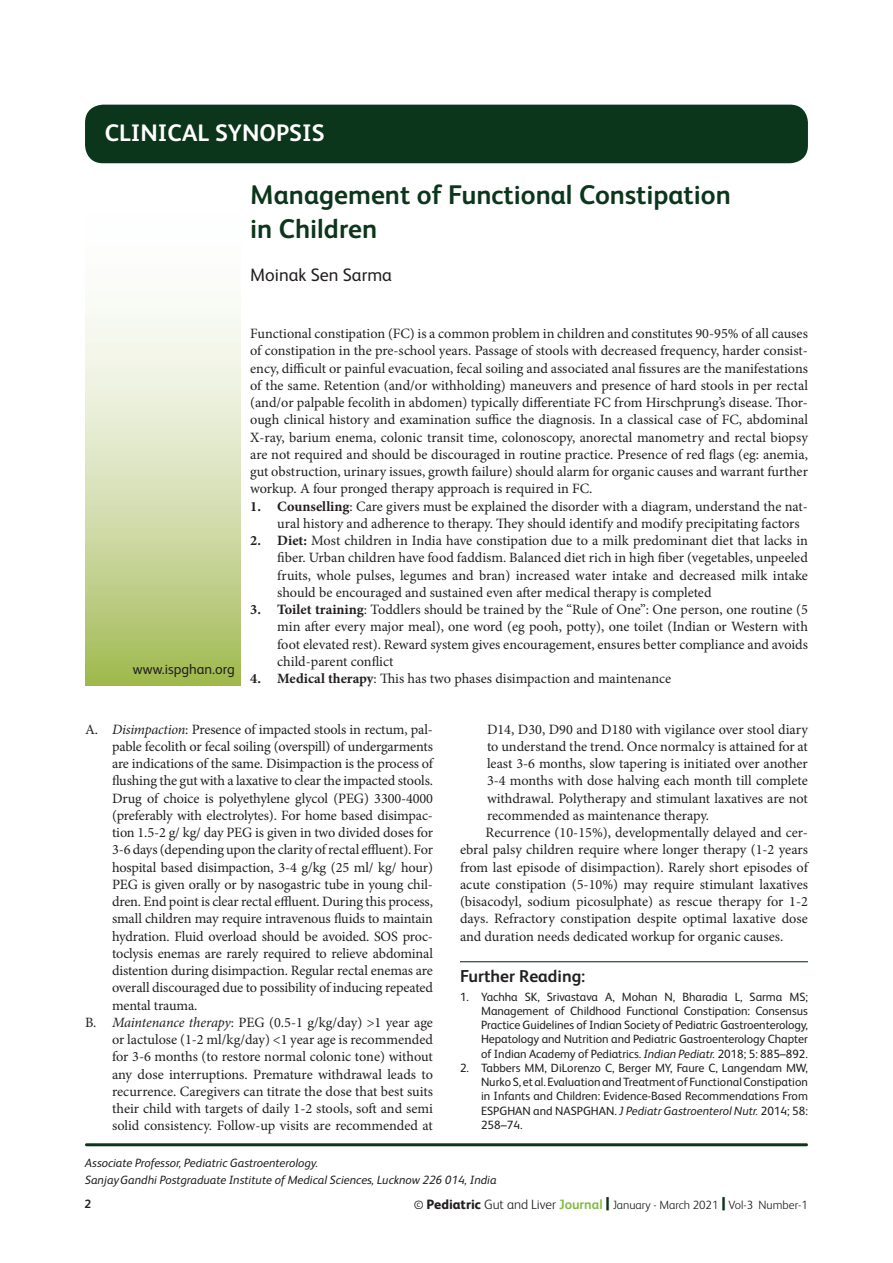
<style>
.page{position:relative;width:893px;height:1263px;background:#fff}
.page>*{position:absolute;margin:0;border:0;box-sizing:border-box;transform-origin:0 0}
.t1{font:700 27px/33.8px "FS Albert Pro";color:#0c361b}
.t2{font:700 23.85px "FS Albert Pro";color:#fff}
.t3{font:18px "FS Albert Pro";color:#231f20}
.t4{font:700 17.25px "FS Albert Pro";color:#231f20}
.t5{font:14.25px/17.2px "Minion Pro";letter-spacing:-.005em;color:#231f20;text-align:justify}
.t6{font:14.25px "FS Albert Pro";color:#231f20}
.t7{font:12px/14.2px "FS Albert Pro";letter-spacing:-.005em;color:#231f20;text-align:justify}
.t8{font:italic 12px/16.2px "FS Albert Pro";color:#231f20}
.t9{font:300 12px "FS Albert Pro";color:#231f20}
.t10{font:700 12px "FS Albert Pro";color:#231f20}
.s1{font-weight:700}
.s2{font-style:italic}
.s3{font-weight:400}
.s4{font-weight:800;font-size:13.5px}
.s5{font-size:13.5px}
.s6{font-weight:700;font-size:13.5px;color:#82ba40}
.s7{font-weight:800;font-size:18px;color:#0c361b}
</style>
<div class="page">
<div style="left:85px;top:105px;width:723px;height:58px;background:#0c361b;border-radius:18px"></div>
<hr style="left:85px;top:1143px;width:723px;height:3px;background:#0c361b;border-radius:2px">
<svg style="left:85px;top:308px;width:155px;height:377px;background:#d3deaf"></svg>
<hr style="left:460px;top:961px;width:348px;height:1px;background:#0c361b">
<h2 class="t2" style="left:105px;top:116px;width:221px">CLINICAL SYNOPSIS</h2>
<h1 class="t1" style="left:250px;top:177px;width:482px">Management of Functional Constipation in Children</h1>
<p class="t3" style="left:250px;top:262px;width:143px">Moinak Sen Sarma</p>
<p class="t6" style="left:133px;top:659px;width:103px">www.ispghan.org</p>
<p class="t5" style="left:250px;top:325px;width:559px">Functional constipation (FC) is a common problem in children and constitutes 90-95% of all causes of constipation in the pre-school years. Passage of stools with decreased frequency, harder consist&shy;ency, difficult or painful evacuation, fecal soiling and associated anal fissures are the manifestations of the same. Retention (and/or withholding) maneuvers and presence of hard stools in per rectal (and/or palpable fecolith in abdomen) typically differentiate FC from Hirschprung’s disease. Thor&shy;ough clinical history and examination suffice the diagnosis. In a classical case of FC, abdominal X-ray, barium enema, colonic transit time, colonoscopy, anorectal manometry and rectal biopsy are not required and should be discouraged in routine practice. Presence of red flags (eg: anemia, gut obstruction, urinary issues, growth failure) should alarm for organic causes and warrant further workup. A four pronged therapy approach is required in FC.</p>
<p class="t5" style="left:277px;top:497px;width:532px;text-indent:-27px"><span class="s1">1. Counselling</span>: Care givers must be explained the disorder with a diagram, understand the nat&shy;ural history and adherence to therapy. They should identify and modify precipitating factors</p>
<p class="t5" style="left:277px;top:532px;width:532px;text-indent:-27px"><span class="s1">2. Diet:</span> Most children in India have constipation due to a milk predominant diet that lacks in fiber. Urban children have food faddism. Balanced diet rich in high fiber (vegetables, unpeeled fruits, whole pulses, legumes and bran) increased water intake and decreased milk intake should be encouraged and sustained even after medical therapy is completed</p>
<p class="t5" style="left:277px;top:601px;width:532px;text-indent:-27px"><span class="s1">3. Toilet training</span>: Toddlers should be trained by the “Rule of One”: One person, one routine (5 min after every major meal), one word (eg pooh, potty), one toilet (Indian or Western with foot elevated rest). Reward system gives encouragement, ensures better compliance and avoids child-parent conflict</p>
<p class="t5" style="left:250px;top:670px;width:422px"><span class="s1">4. Medical therapy</span>: This has two phases disimpaction and maintenance</p>
<p class="t5" style="left:85px;top:720px;width:349px">A. <span class="s2">Disimpaction</span>: Presence of impacted stools in rectum, pal-</p>
<p class="t5" style="left:112px;top:738px;width:322px">pable fecolith or fecal soiling (overspill) of undergarments</p>
<p class="t5" style="left:112px;top:755px;width:322px">are indications of the same. Disimpaction is the process of</p>
<p class="t5" style="left:112px;top:772px;width:322px">flushing the gut with a laxative to clear the impacted stools.</p>
<p class="t5" style="left:112px;top:789px;width:322px">Drug of choice is polyethylene glycol (PEG) 3300-4000</p>
<p class="t5" style="left:112px;top:807px;width:322px">(preferably with electrolytes). For home based disimpac-</p>
<p class="t5" style="left:112px;top:824px;width:322px">tion 1.5-2 g/ kg/ day PEG is given in two divided doses for</p>
<p class="t5" style="left:112px;top:841px;width:322px">3-6 days (depending upon the clarity of rectal effluent). For</p>
<p class="t5" style="left:112px;top:858px;width:322px">hospital based disimpaction, 3-4 g/kg (25 ml/ kg/ hour)</p>
<p class="t5" style="left:112px;top:876px;width:322px">PEG is given orally or by nasogastric tube in young chil-</p>
<p class="t5" style="left:112px;top:893px;width:322px">dren. End point is clear rectal effluent. During this process,</p>
<p class="t5" style="left:112px;top:910px;width:322px">small children may require intravenous fluids to maintain</p>
<p class="t5" style="left:112px;top:927px;width:322px">hydration. Fluid overload should be avoided. SOS proc-</p>
<p class="t5" style="left:112px;top:945px;width:322px">toclysis enemas are rarely required to relieve abdominal</p>
<p class="t5" style="left:112px;top:962px;width:322px">distention during disimpaction. Regular rectal enemas are</p>
<p class="t5" style="left:112px;top:979px;width:322px">overall discouraged due to possibility of inducing repeated</p>
<p class="t5" style="left:112px;top:996px;width:87px">mental trauma.</p>
<p class="t5" style="left:85px;top:1014px;width:349px">B. <span class="s2">Maintenance therapy</span>: PEG (0.5-1 g/kg/day) &gt;1 year age</p>
<p class="t5" style="left:112px;top:1031px;width:322px">or lactulose (1-2 ml/kg/day) &lt;1 year age is recommended</p>
<p class="t5" style="left:112px;top:1048px;width:322px">for 3-6 months (to restore normal colonic tone) without</p>
<p class="t5" style="left:112px;top:1065px;width:322px">any dose interruptions. Premature withdrawal leads to</p>
<p class="t5" style="left:112px;top:1083px;width:322px">recurrence. Caregivers can titrate the dose that best suits</p>
<p class="t5" style="left:112px;top:1100px;width:322px">their child with targets of daily 1-2 stools, soft and semi</p>
<p class="t5" style="left:112px;top:1117px;width:322px">solid consistency. Follow-up visits are recommended at</p>
<p class="t8" style="left:85px;top:1154px;width:413px">Associate Professor, Pediatric Gastroenterology.<br>SanjayGandhi Postgraduate Institute of Medical Sciences, Lucknow 226 014, India</p>
<p class="t5" style="left:487px;top:720px;width:322px">D14, D30, D90 and D180 with vigilance over stool diary</p>
<p class="t5" style="left:487px;top:738px;width:322px">to understand the trend. Once normalcy is attained for at</p>
<p class="t5" style="left:487px;top:755px;width:322px">least 3-6 months, slow tapering is initiated over another</p>
<p class="t5" style="left:487px;top:772px;width:322px">3-4 months with dose halving each month till complete</p>
<p class="t5" style="left:487px;top:789px;width:322px">withdrawal. Polytherapy and stimulant laxatives are not</p>
<p class="t5" style="left:487px;top:807px;width:224px">recommended as maintenance therapy.</p>
<p class="t5" style="left:485px;top:824px;width:324px">Recurrence (10-15%), developmentally delayed and cer-</p>
<p class="t5" style="left:460px;top:841px;width:349px">ebral palsy children require where longer therapy (1-2 years</p>
<p class="t5" style="left:460px;top:858px;width:349px">from last episode of disimpaction). Rarely short episodes of</p>
<p class="t5" style="left:460px;top:876px;width:349px">acute constipation (5-10%) may require stimulant laxatives</p>
<p class="t5" style="left:460px;top:893px;width:349px">(bisacodyl, sodium picosulphate) as rescue therapy for 1-2</p>
<p class="t5" style="left:460px;top:910px;width:349px">days. Refractory constipation despite optimal laxative dose</p>
<p class="t5" style="left:460px;top:927px;width:325px">and duration needs dedicated workup for organic causes.</p>
<p class="t4" style="left:460px;top:964px;width:127px">Further Reading:</p>
<p class="t7" style="left:481px;top:988px;width:328px;text-indent:-21px">1. Yachha SK, Srivastava A, Mohan N, Bharadia L, Sarma MS; Management of Childhood Functional Constipation: Consensus Practice Guidelines of Indian Society of Pediatric Gastroenterology, Hepatology and Nutrition and Pediatric Gastroenterology Chapter of Indian Academy of Pediatrics. <span class="s2">Indian Pediatr.</span> 2018; 5: 885–892.</p>
<p class="t7" style="left:481px;top:1060px;width:328px;text-indent:-21px">2. Tabbers MM, DiLorenzo C, Berger MY, Faure C, Langendam MW, Nurko S, et al. Evaluation and Treatment of Functional Constipation in Infants and Children: Evidence-Based Recommendations From ESPGHAN and NASPGHAN. <span class="s2">J Pediatr Gastroenterol Nutr.</span> 2014; 58:<br>258–74.</p>
<p class="t10" style="left:85px;top:1196px;width:8px">2</p>
<p class="t9" style="left:414px;top:1196px;width:396px"><span class="s3">©</span> <span class="s4">Pediatric</span> <span class="s5">Gut and Liver</span> <span class="s6">Journal</span> <span class="s7">|</span> January - March 2021 <span class="s7">|</span> Vol-3 Number-1</p>
</div>
